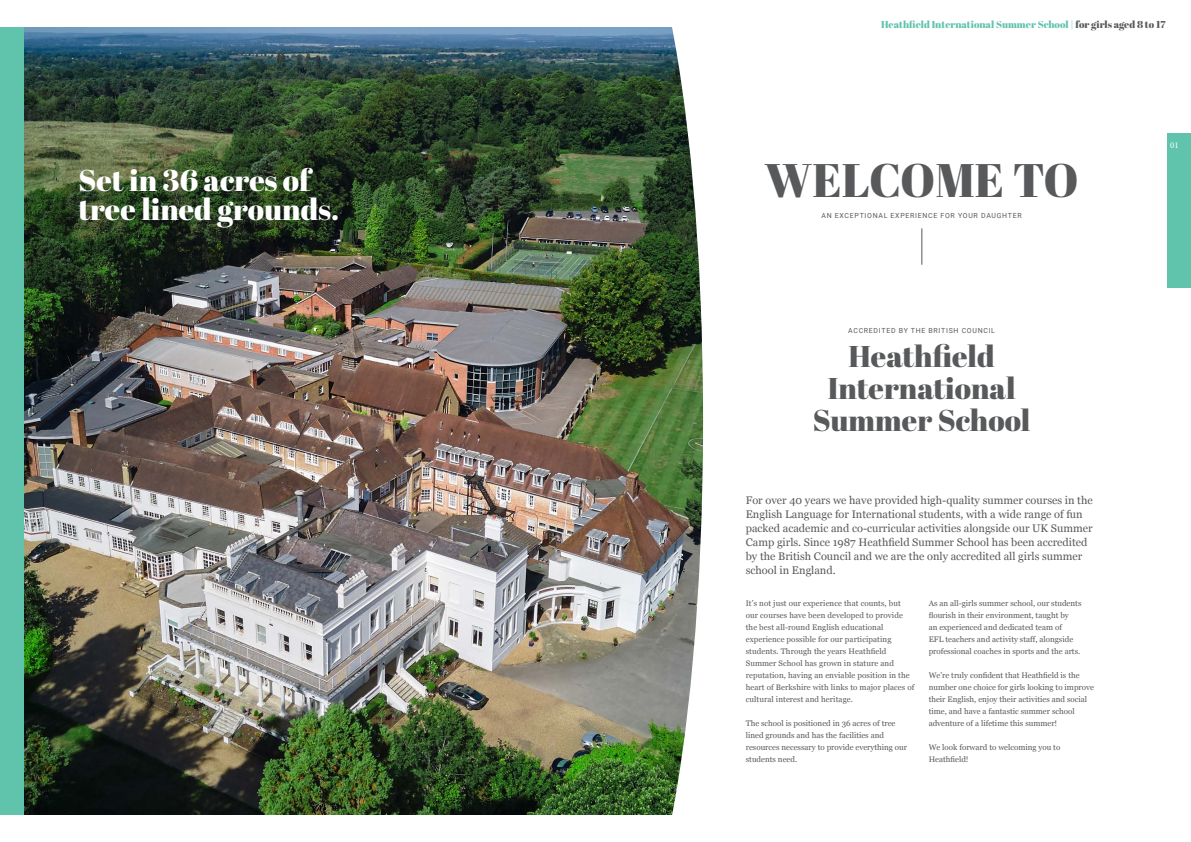
<style>
.page{position:relative;width:1191px;height:842px;background:#fff}
.page>*{position:absolute;margin:0;border:0;box-sizing:border-box;transform-origin:0 0}
.t1{font:47px "Abril Fatface";color:#58595b}
.t2{font:30px/32px "Abril Fatface";color:#58595b;text-align:center}
.t3{font:30px/29px "Abril Fatface";color:#fff}
.t4{font:11px/14px "Georgia";color:#58595b}
.t5{font:10px "Abril Fatface";color:#60c3ac}
.t6{font:9px "Minion Pro";color:#fff}
.t7{font:8px/12px "Georgia";color:#58595b}
.t8{font:7px "Roboto";letter-spacing:.1em;color:#58595b}
.s1{color:#58595b}
</style>
<div class="page">
<img style="left:23px;top:27px;width:643px;height:788px">
<img style="left:666px;top:27px;width:38px;height:788px">
<hr style="left:921px;top:228px;width:1px;height:37px;background:#58595b">
<div style="left:0;top:27px;width:23px;height:788px;background:#60c3ac"></div>
<div style="left:1167px;top:133px;width:24px;height:155px;background:#60c3ac"></div>
<h2 class="t3" style="left:78px;top:165px;width:262px">Set in 36 acres of tree lined grounds.</h2>
<p class="t5" style="left:881px;top:17px;width:286px">Heathfield International Summer School | <span class="s1">for girls aged 8 to 17</span></p>
<h1 class="t1" style="left:764px;top:147px;width:315px">WELCOME TO</h1>
<p class="t8" style="left:821px;top:210px;width:202px">AN EXCEPTIONAL EXPERIENCE FOR YOUR DAUGHTER</p>
<p class="t8" style="left:848px;top:325px;width:148px">ACCREDITED BY THE BRITISH COUNCIL</p>
<h2 class="t2" style="left:812px;top:339px;width:219px">Heathfield<br>International<br>Summer School</h2>
<p class="t4" style="left:746px;top:493px;width:348px">For over 40 years we have provided high-quality summer courses in the English Language for International students, with a wide range of fun packed academic and co-curricular activities alongside our UK Summer Camp girls. Since 1987 Heathfield Summer School has been accredited by the British Council and we are the only accredited all girls summer school in England.</p>
<p class="t7" style="left:746px;top:596px;width:170px">It’s not just our experience that counts, but our courses have been developed to provide the best all-round English educational experience possible for our participating students. Through the years Heathfield Summer School has grown in stature and reputation, having an enviable position in the heart of Berkshire with links to major places of cultural interest and heritage.</p>
<p class="t7" style="left:746px;top:716px;width:163px">The school is positioned in 36 acres of tree lined grounds and has the facilities and resources necessary to provide everything our students need.</p>
<p class="t7" style="left:928px;top:596px;width:154px">As an all-girls summer school, our students flourish in their environment, taught by<br>an experienced and dedicated team of<br>EFL teachers and activity staff, alongside professional coaches in sports and the arts.</p>
<p class="t7" style="left:928px;top:668px;width:167px">We’re truly confident that Heathfield is the number one choice for girls looking to improve their English, enjoy their activities and social time, and have a fantastic summer school adventure of a lifetime this summer!</p>
<p class="t7" style="left:928px;top:740px;width:133px">We look forward to welcoming you to<br>Heathfield!</p>
<p class="t6" style="left:1170px;top:139px;width:10px">01</p>
</div>
